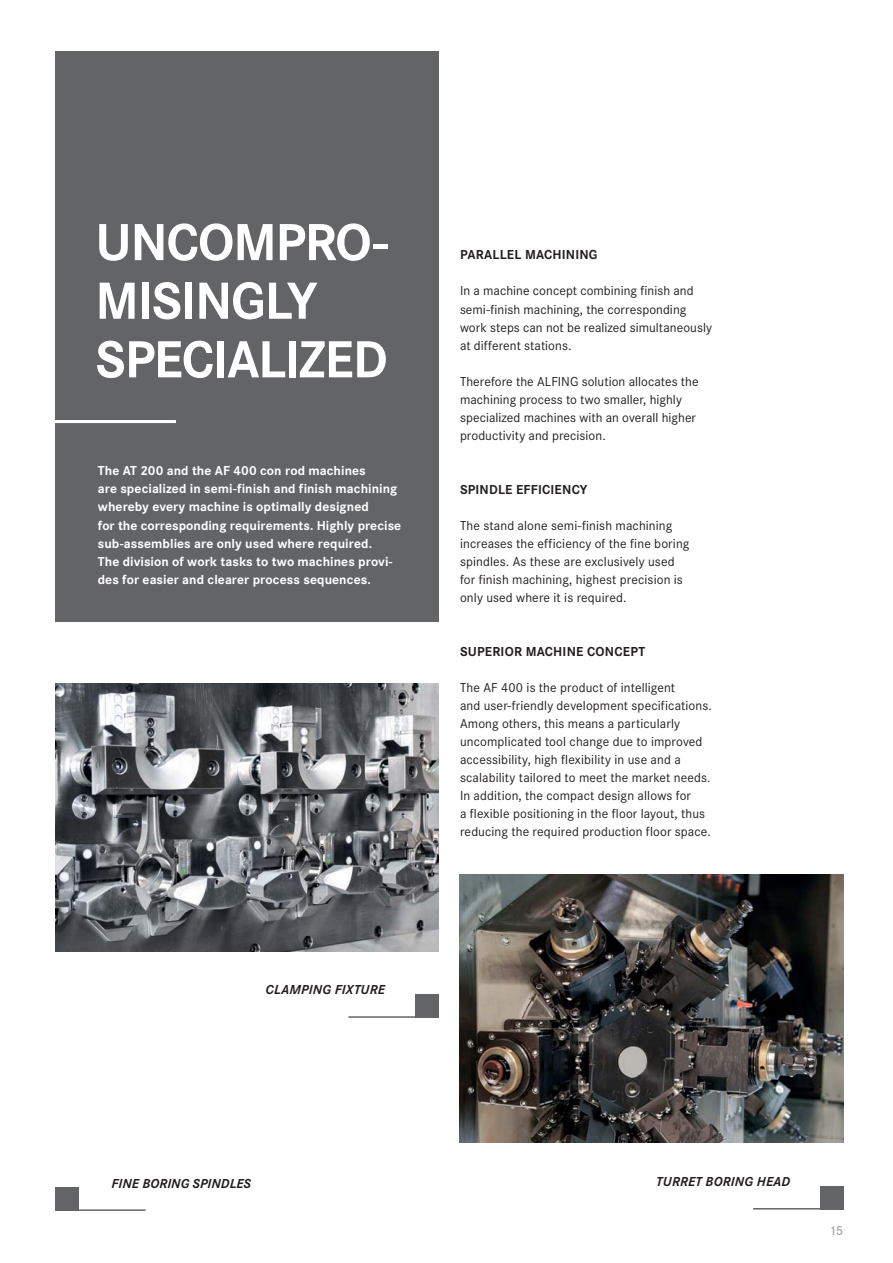
<style>
.page{position:relative;width:893px;height:1263px;background:#fff}
.page>*{position:absolute;margin:0;border:0;box-sizing:border-box;transform-origin:0 0}
.t1{font:700 54.15px/58.7px "Corporate S";letter-spacing:-.025em;color:#fff}
.t2{font:13.5px/18px "Corporate S";letter-spacing:.005em;color:#231f20}
.t3{font:700 13.5px/18px "Corporate S";color:#fff}
.t4{font:700 13.5px "Corporate S";letter-spacing:.01em;color:#231f20}
.t5{font:italic 700 13.5px "Corporate S";letter-spacing:.015em;color:#231f20}
.t6{font:600 13.5px "Corporate S";color:#a7a9ac}
</style>
<div class="page">
<div style="left:55px;top:51px;width:384px;height:570px;background:#636466"></div>
<hr style="left:26px;top:420px;width:150px;height:3px;background:#fff">
<img style="left:55px;top:683px;width:384px;height:269px">
<img style="left:460px;top:874px;width:383px;height:269px">
<hr style="left:348px;top:1016px;width:91px;height:2px;background:#636466">
<div style="left:416px;top:995px;width:23px;height:23px;background:#636466"></div>
<hr style="left:55px;top:1209px;width:90px;height:2px;background:#636466">
<div style="left:55px;top:1188px;width:23px;height:23px;background:#636466"></div>
<hr style="left:753px;top:1208px;width:90px;height:1px;background:#636466">
<div style="left:820px;top:1186px;width:23px;height:23px;background:#636466"></div>
<h1 class="t1" style="left:95px;top:214px;width:294px">UNCOMPRO-<br>MISINGLY<br>SPECIALIZED</h1>
<p class="t3" style="left:98px;top:462px;width:305px">The AT 200 and the AF 400 con rod machines<br>are specialized in semi-finish and finish machining whereby every machine is optimally designed<br>for the corresponding requirements. Highly precise sub-assemblies are only used where required.<br>The division of work tasks to two machines provi&shy;des for easier and clearer process sequences.</p>
<p class="t5" style="left:265px;top:982px;width:121px">CLAMPING FIXTURE</p>
<p class="t4" style="left:460px;top:247px;width:139px">PARALLEL MACHINING</p>
<p class="t2" style="left:460px;top:282px;width:254px">In a machine concept combining finish and semi-finish machining, the corresponding work steps can not be realized simultaneously at different stations.</p>
<p class="t2" style="left:460px;top:372px;width:240px">Therefore the ALFING solution allocates the machining process to two smaller, highly specialized machines with an overall higher productivity and precision.</p>
<p class="t4" style="left:460px;top:482px;width:129px">SPINDLE EFFICIENCY</p>
<p class="t2" style="left:460px;top:516px;width:231px">The stand alone semi-finish machining increases the efficiency of the fine boring spindles. As these are exclusively used for finish machining, highest precision is only used where it is required.</p>
<p class="t4" style="left:460px;top:644px;width:187px">SUPERIOR MACHINE CONCEPT</p>
<p class="t2" style="left:460px;top:679px;width:254px">The AF 400 is the product of intelligent<br>and user-friendly development specifications.<br>Among others, this means a particularly uncomplicated tool change due to improved accessibility, high flexibility in use and a scalability tailored to meet the market needs.<br>In addition, the compact design allows for<br>a flexible positioning in the floor layout, thus reducing the required production floor space.</p>
<p class="t5" style="left:112px;top:1175px;width:141px">FINE BORING SPINDLES</p>
<p class="t5" style="left:656px;top:1174px;width:135px">TURRET BORING HEAD</p>
<p class="t6" style="left:829px;top:1223px;width:16px">15</p>
</div>
